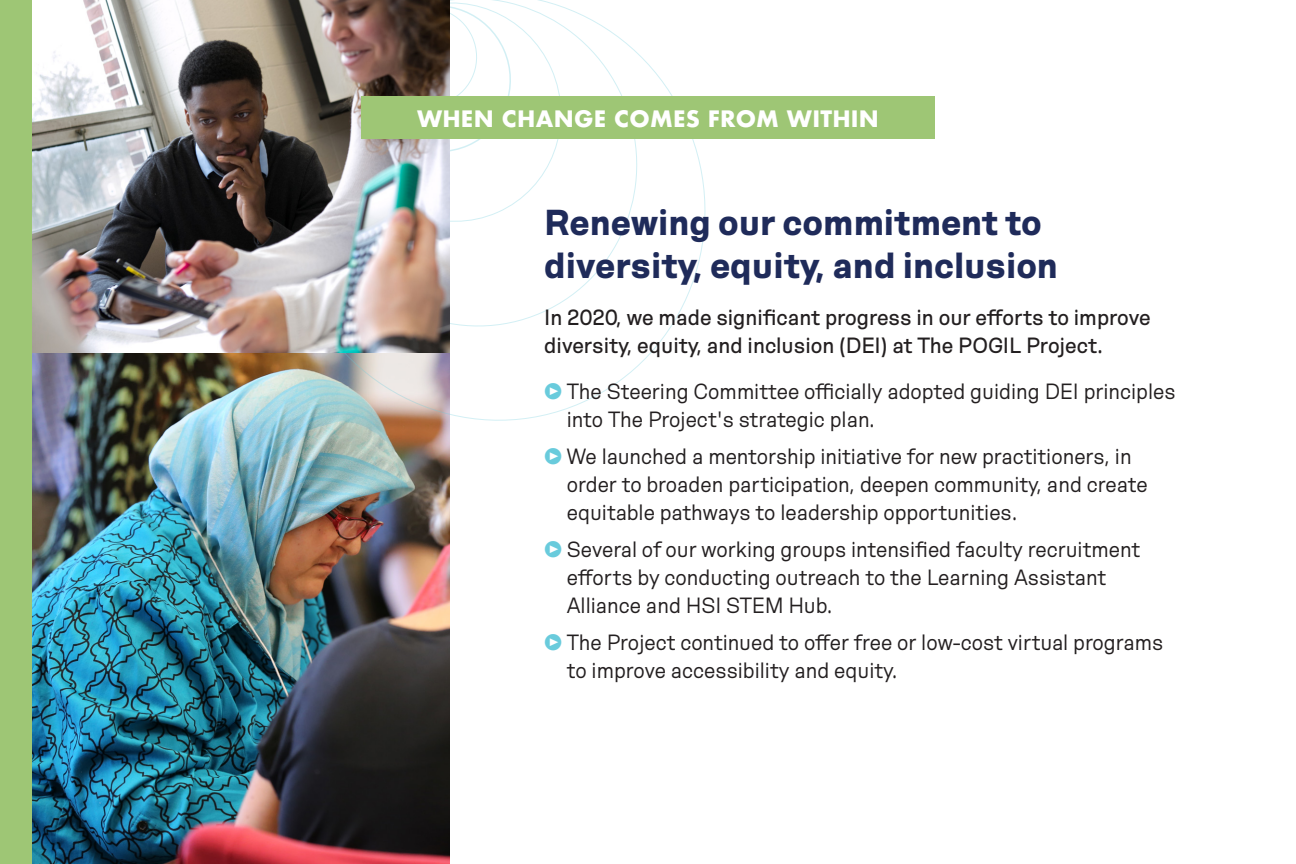
<style>
.page{position:relative;width:1296px;height:864px;background:#fff}
.page>*{position:absolute;margin:0;border:0;box-sizing:border-box;transform-origin:0 0}
._1-subheadings{font:700 36px/43.2px "Hope Sans";color:#1f2b5a}
._1-main_text{font:300 22px/28px "Hope Sans";color:#231f20}
._1-main_text-2{font:22px/28px "Hope Sans";color:#231f20}
.t1{font:700 22px "Futura";letter-spacing:.01em;color:#fff}
.s1{font-family:"Meta Black Caps Expert";font-weight:400;color:#69cbdc}
</style>
<div class="page">
<img style="left:32px;top:352px;width:418px;height:512px">
<svg style="left:257px;top:0;width:449px;height:451px"></svg>
<img style="left:32px;top:0;width:417px;height:352px">
<div style="left:361px;top:96px;width:574px;height:43px;background:#9ec675"></div>
<div style="left:0;top:0;width:32px;height:864px;background:#9ec675"></div>
<p class="t1" style="left:417px;top:103px;width:463px">WHEN CHANGE COMES FROM WITHIN</p>
<p class="_1-subheadings" style="left:544px;top:201px;width:515px">Renewing our commitment to diversity, equity, and inclusion</p>
<p class="_1-main_text-2" style="left:544px;top:304px;width:608px">In 2020, we made significant progress in our efforts to improve diversity, equity, and inclusion (DEI) at The POGIL Project.</p>
<p class="_1-main_text" style="left:567px;top:378px;width:610px;text-indent:-23px"><span class="s1">X</span> The Steering Committee officially adopted guiding DEI principles into The Project's strategic plan.</p>
<p class="_1-main_text" style="left:567px;top:443px;width:582px;text-indent:-23px"><span class="s1">X</span> We launched a mentorship initiative for new practitioners, in order to broaden participation, deepen community, and create equitable pathways to leadership opportunities.</p>
<p class="_1-main_text" style="left:567px;top:536px;width:575px;text-indent:-23px"><span class="s1">X</span> Several of our working groups intensified faculty recruitment efforts by conducting outreach to the Learning Assistant<br>Alliance and HSI STEM Hub.</p>
<p class="_1-main_text" style="left:567px;top:629px;width:598px;text-indent:-23px"><span class="s1">X</span> The Project continued to offer free or low-cost virtual programs to improve accessibility and equity.</p>
</div>
